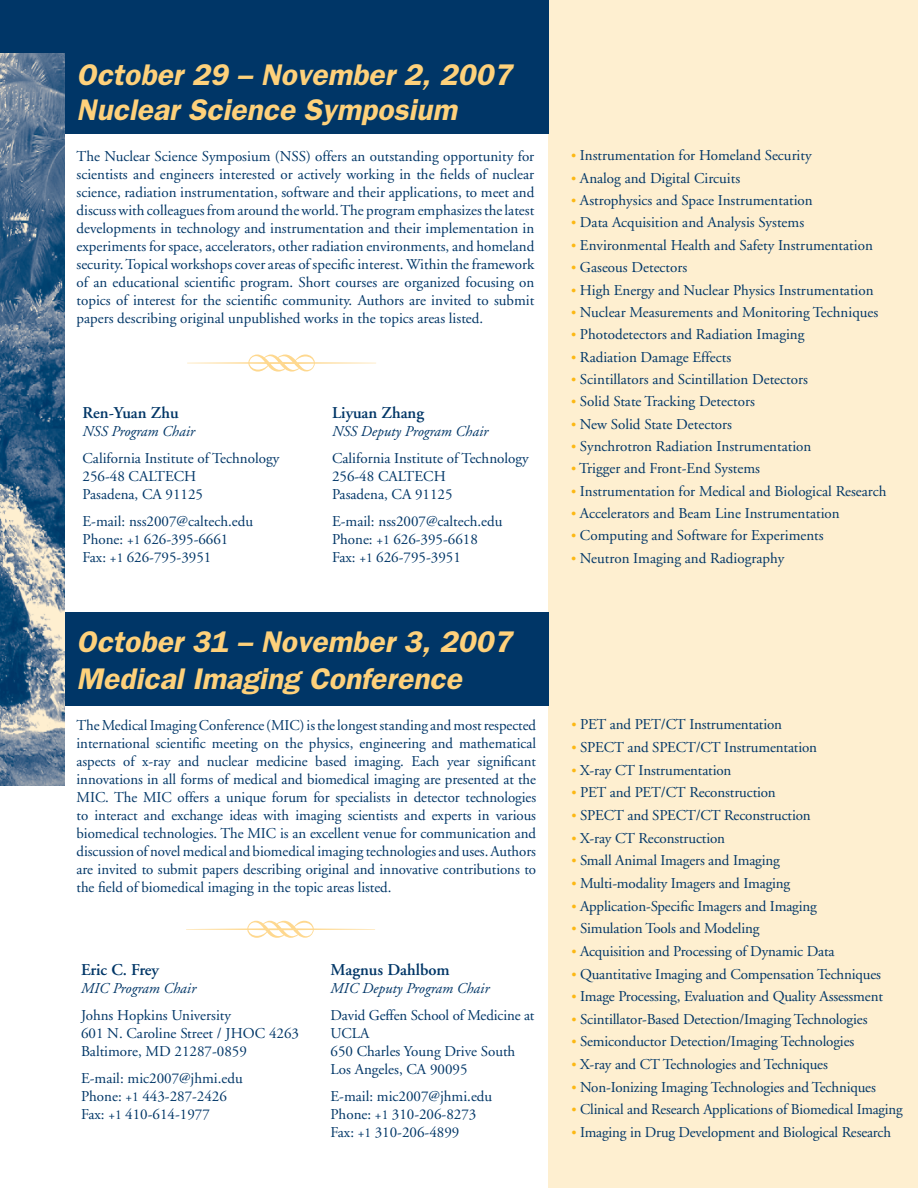
<style>
.page{position:relative;width:918px;height:1188px;background:#fff}
.page>*{position:absolute;margin:0;border:0;box-sizing:border-box;transform-origin:0 0}
.t1{font:108px "Type Embellishments One Plain";color:#fed88f}
.side_2_sub_head{font:italic 600 30px "Franklin Gothic";color:#fed17b}
.side_2_faculty{font:600 16.5px "Adobe Garamond";color:#003667}
.side_2_text{font:15px/18px "Adobe Garamond";letter-spacing:-.01em;color:#003667;text-align:justify}
.side_2_faculty-2{font:15px/18px "Adobe Garamond";color:#003667}
.side_2_faculty-3{font:italic 15px "Adobe Garamond";color:#003667}
.s1{font-size:13.5px}
.s2{font-size:13.5px;color:#fcb814}
</style>
<div class="page">
<div style="left:548px;top:0;width:370px;height:1188px;background:#feefd0"></div>
<div style="left:0;top:612px;width:548px;height:93px;background:#003667"></div>
<div style="left:0;top:0;width:548px;height:133px;background:#003667"></div>
<img style="left:0;top:53px;width:65px;height:732px">
<p class="side_2_sub_head" style="left:77px;top:57px;width:437px">October 29 – November 2, 2007</p>
<p class="side_2_sub_head" style="left:77px;top:92px;width:382px">Nuclear Science Symposium</p>
<p class="side_2_text" style="left:77px;top:147px;width:459px">The Nuclear Science Symposium (NSS) offers an outstanding opportunity for scientists and engineers interested or actively working in the fields of nuclear science, radiation instrumentation, software and their applications, to meet and discuss with colleagues from around the world. The program emphasizes the latest developments in technology and instrumentation and their implementation in experiments for space, accelerators, other radiation environments, and homeland security. Topical workshops cover areas of specific interest. Within the framework of an educational scientific program. Short courses are organized focusing on topics of interest for the scientific community. Authors are invited to submit papers describing original unpublished works in the topics areas listed.</p>
<p class="t1" style="left:182px;top:321px;width:201px">R</p>
<p class="side_2_faculty" style="left:83px;top:403px;width:98px">Ren-Yuan Zhu</p>
<p class="side_2_faculty-3" style="left:83px;top:423px;width:114px">NSS Program Chair</p>
<p class="side_2_faculty-2" style="left:83px;top:449px;width:198px">California Institute of Technology<br>256-48 CALTECH<br>Pasadena, CA 91125</p>
<p class="side_2_faculty-2" style="left:83px;top:512px;width:172px">E-mail: nss2007@caltech.edu<br>Phone: <span class="s1">+1</span> 626-395-6661<br>Fax: <span class="s1">+1</span> 626-795-3951</p>
<p class="side_2_faculty" style="left:332px;top:403px;width:94px">Liyuan Zhang</p>
<p class="side_2_faculty-3" style="left:332px;top:423px;width:158px">NSS Deputy Program Chair</p>
<p class="side_2_faculty-2" style="left:332px;top:449px;width:198px">California Institute of Technology</p>
<p class="side_2_faculty-2" style="left:332px;top:467px;width:115px">256-48 CALTECH</p>
<p class="side_2_faculty-2" style="left:332px;top:485px;width:122px">Pasadena, CA 91125</p>
<p class="side_2_faculty-2" style="left:332px;top:512px;width:172px">E-mail: nss2007@caltech.edu<br>Phone: <span class="s1">+1</span> 626-395-6618<br>Fax: <span class="s1">+1</span> 626-795-3951</p>
<p class="side_2_sub_head" style="left:77px;top:624px;width:437px">October 31 – November 3, 2007</p>
<p class="side_2_sub_head" style="left:77px;top:661px;width:387px">Medical Imaging Conference</p>
<p class="side_2_text" style="left:77px;top:717px;width:461px">The Medical Imaging Conference (MIC) is the longest standing and most respected international scientific meeting on the physics, engineering and mathematical aspects of x-ray and nuclear medicine based imaging. Each year significant innovations in all forms of medical and biomedical imaging are presented at the MIC. The MIC offers a unique forum for specialists in detector technologies to interact and exchange ideas with imaging scientists and experts in various biomedical technologies. The MIC is an excellent venue for communication and discussion of novel medical and biomedical imaging technologies and uses. Authors are invited to submit papers describing original and innovative contributions to the field of biomedical imaging in the topic areas listed.</p>
<p class="t1" style="left:181px;top:887px;width:201px">R</p>
<p class="side_2_faculty" style="left:81px;top:960px;width:79px">Eric C. Frey</p>
<p class="side_2_faculty-3" style="left:81px;top:980px;width:117px">MIC Program Chair</p>
<p class="side_2_faculty-2" style="left:81px;top:1006px;width:152px">Johns Hopkins University</p>
<p class="side_2_faculty-2" style="left:81px;top:1024px;width:219px">601 N. Caroline Street / JHOC 4263</p>
<p class="side_2_faculty-2" style="left:81px;top:1042px;width:167px">Baltimore, MD 21287-0859</p>
<p class="side_2_faculty-2" style="left:81px;top:1069px;width:163px">E-mail: mic2007@jhmi.edu</p>
<p class="side_2_faculty-2" style="left:81px;top:1087px;width:147px">Phone: <span class="s1">+1</span> 443-287-2426</p>
<p class="side_2_faculty-2" style="left:81px;top:1105px;width:130px">Fax: <span class="s1">+1</span> 410-614-1977</p>
<p class="side_2_faculty" style="left:331px;top:960px;width:121px">Magnus Dahlbom</p>
<p class="side_2_faculty-3" style="left:331px;top:980px;width:161px">MIC Deputy Program Chair</p>
<p class="side_2_faculty-2" style="left:331px;top:1006px;width:206px">David Geffen School of Medicine at<br>UCLA</p>
<p class="side_2_faculty-2" style="left:331px;top:1042px;width:186px">650 Charles Young Drive South</p>
<p class="side_2_faculty-2" style="left:331px;top:1060px;width:139px">Los Angeles, CA 90095</p>
<p class="side_2_faculty-2" style="left:331px;top:1087px;width:163px">E-mail: mic2007@jhmi.edu</p>
<p class="side_2_faculty-2" style="left:331px;top:1105px;width:147px">Phone: <span class="s1">+1</span> 310-206-8273</p>
<p class="side_2_faculty-2" style="left:331px;top:1123px;width:130px">Fax: <span class="s1">+1</span> 310-206-4899</p>
<p class="side_2_text" style="left:571px;top:147px;width:242px"><span class="s2">•</span> Instrumentation for Homeland Security</p>
<p class="side_2_text" style="left:571px;top:169px;width:171px"><span class="s2">•</span> Analog and Digital Circuits</p>
<p class="side_2_text" style="left:571px;top:192px;width:243px"><span class="s2">•</span> Astrophysics and Space Instrumentation</p>
<p class="side_2_text" style="left:571px;top:214px;width:235px"><span class="s2">•</span> Data Acquisition and Analysis Systems</p>
<p class="side_2_text" style="left:571px;top:236px;width:303px"><span class="s2">•</span> Environmental Health and Safety Instrumentation</p>
<p class="side_2_text" style="left:571px;top:259px;width:118px"><span class="s2">•</span> Gaseous Detectors</p>
<p class="side_2_text" style="left:571px;top:281px;width:304px"><span class="s2">•</span> High Energy and Nuclear Physics Instrumentation</p>
<p class="side_2_text" style="left:571px;top:303px;width:309px"><span class="s2">•</span> Nuclear Measurements and Monitoring Techniques</p>
<p class="side_2_text" style="left:571px;top:326px;width:235px"><span class="s2">•</span> Photodetectors and Radiation Imaging</p>
<p class="side_2_text" style="left:571px;top:348px;width:162px"><span class="s2">•</span> Radiation Damage Effects</p>
<p class="side_2_text" style="left:571px;top:371px;width:238px"><span class="s2">•</span> Scintillators and Scintillation Detectors</p>
<p class="side_2_text" style="left:571px;top:393px;width:185px"><span class="s2">•</span> Solid State Tracking Detectors</p>
<p class="side_2_text" style="left:571px;top:415px;width:163px"><span class="s2">•</span> New Solid State Detectors</p>
<p class="side_2_text" style="left:571px;top:438px;width:242px"><span class="s2">•</span> Synchrotron Radiation Instrumentation</p>
<p class="side_2_text" style="left:571px;top:460px;width:191px"><span class="s2">•</span> Trigger and Front-End Systems</p>
<p class="side_2_text" style="left:571px;top:482px;width:317px"><span class="s2">•</span> Instrumentation for Medical and Biological Research</p>
<p class="side_2_text" style="left:571px;top:505px;width:270px"><span class="s2">•</span> Accelerators and Beam Line Instrumentation</p>
<p class="side_2_text" style="left:571px;top:527px;width:254px"><span class="s2">•</span> Computing and Software for Experiments</p>
<p class="side_2_text" style="left:571px;top:549px;width:215px"><span class="s2">•</span> Neutron Imaging and Radiography</p>
<p class="side_2_text" style="left:571px;top:716px;width:212px"><span class="s2">•</span> PET and PET/CT Instrumentation</p>
<p class="side_2_text" style="left:571px;top:739px;width:247px"><span class="s2">•</span> SPECT and SPECT/CT Instrumentation</p>
<p class="side_2_text" style="left:571px;top:761px;width:162px"><span class="s2">•</span> X-ray CT Instrumentation</p>
<p class="side_2_text" style="left:571px;top:784px;width:206px"><span class="s2">•</span> PET and PET/CT Reconstruction</p>
<p class="side_2_text" style="left:571px;top:807px;width:241px"><span class="s2">•</span> SPECT and SPECT/CT Reconstruction</p>
<p class="side_2_text" style="left:571px;top:829px;width:155px"><span class="s2">•</span> X-ray CT Reconstruction</p>
<p class="side_2_text" style="left:571px;top:852px;width:210px"><span class="s2">•</span> Small Animal Imagers and Imaging</p>
<p class="side_2_text" style="left:571px;top:875px;width:220px"><span class="s2">•</span> Multi-modality Imagers and Imaging</p>
<p class="side_2_text" style="left:571px;top:897px;width:247px"><span class="s2">•</span> Application-Specific Imagers and Imaging</p>
<p class="side_2_text" style="left:571px;top:920px;width:190px"><span class="s2">•</span> Simulation Tools and Modeling</p>
<p class="side_2_text" style="left:571px;top:943px;width:265px"><span class="s2">•</span> Acquisition and Processing of Dynamic Data</p>
<p class="side_2_text" style="left:571px;top:965px;width:311px"><span class="s2">•</span> Quantitative Imaging and Compensation Techniques</p>
<p class="side_2_text" style="left:571px;top:988px;width:313px"><span class="s2">•</span> Image Processing, Evaluation and Quality Assessment</p>
<p class="side_2_text" style="left:571px;top:1010px;width:298px"><span class="s2">•</span> Scintillator-Based Detection/Imaging Technologies</p>
<p class="side_2_text" style="left:571px;top:1033px;width:284px"><span class="s2">•</span> Semiconductor Detection/Imaging Technologies</p>
<p class="side_2_text" style="left:571px;top:1056px;width:258px"><span class="s2">•</span> X-ray and CT Technologies and Techniques</p>
<p class="side_2_text" style="left:571px;top:1078px;width:306px"><span class="s2">•</span> Non-Ionizing Imaging Technologies and Techniques</p>
<p class="side_2_text" style="left:571px;top:1101px;width:333px"><span class="s2">•</span> Clinical and Research Applications of Biomedical Imaging</p>
<p class="side_2_text" style="left:571px;top:1124px;width:321px"><span class="s2">•</span> Imaging in Drug Development and Biological Research</p>
</div>
